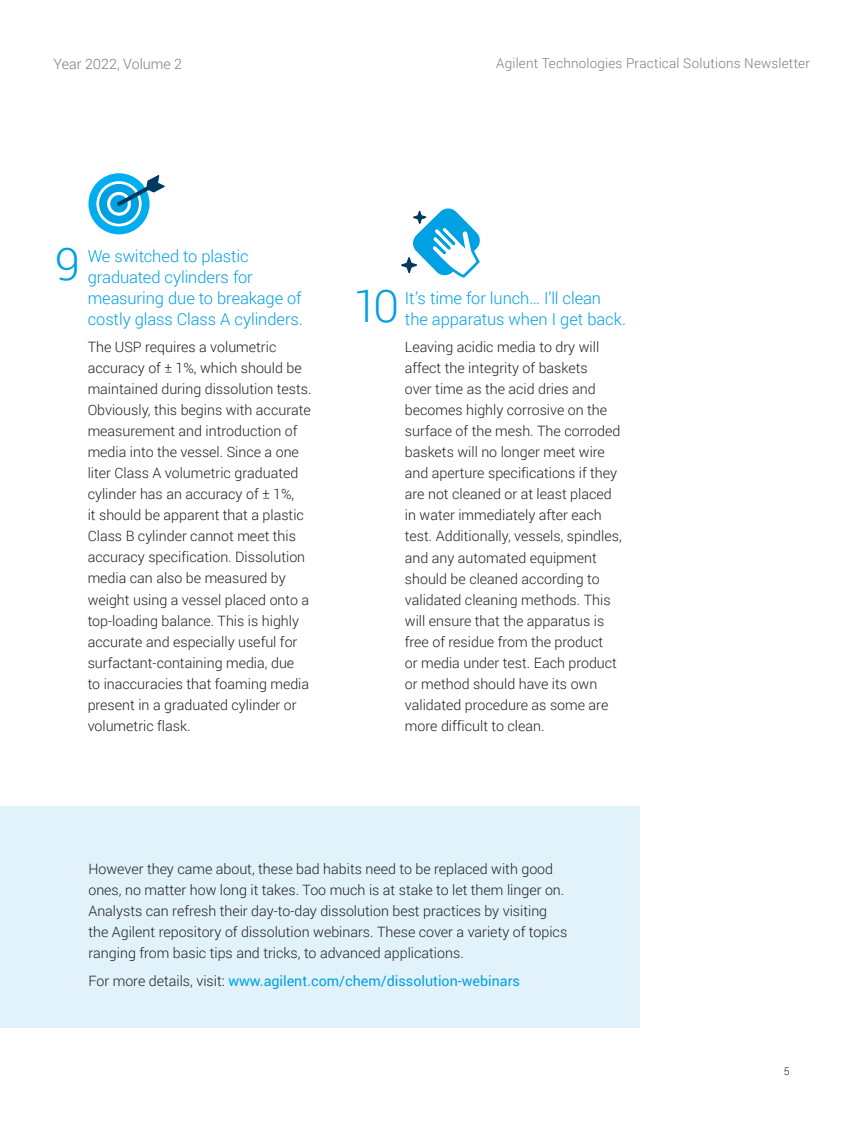
<style>
.page{position:relative;width:864px;height:1134px;background:#fff}
.page>*{position:absolute;margin:0;border:0;box-sizing:border-box;transform-origin:0 0}
.t1{font:300 45px "Roboto";color:#00a1e3}
.t2{font:300 16.5px/21px "Roboto";letter-spacing:-.005em;color:#00a1e3}
.t3{font:300 14.25px/21px "Roboto";color:#231f20}
.t4{font:14.25px "Roboto";color:#00a1e3}
.t5{font:300 14.25px "Roboto";color:#787d83}
.t6{font:300 13.5px "Roboto";letter-spacing:.015em;color:#787d83}
.t7{font:300 10.5px "Roboto";color:#231f20}
.s1{font-weight:300;color:#231f20}
</style>
<div class="page">
<div style="left:0;top:807px;width:639px;height:221px;background:#e1f2fb"></div>
<svg style="left:88px;top:173px;width:62px;height:61px"></svg>
<svg style="left:98px;top:183px;width:42px;height:42px"></svg>
<div style="left:96px;top:181px;width:46px;height:45px;border:3px solid #fff;border-radius:50%"></div>
<svg style="left:109px;top:193px;width:20px;height:21px"></svg>
<div style="left:107px;top:192px;width:24px;height:24px;border:3px solid #fff;border-radius:50%"></div>
<svg style="left:114px;top:174px;width:51px;height:35px"></svg>
<svg style="left:401px;top:208px;width:79px;height:70px"></svg>
<p class="t5" style="left:54px;top:54px;width:130px">Year 2022, Volume 2</p>
<p class="t6" style="left:496px;top:54px;width:315px">Agilent Technologies Practical Solutions Newsletter</p>
<h1 class="t1" style="left:55px;top:233px;width:26px">9</h1>
<p class="t2" style="left:88px;top:246px;width:217px">We switched to plastic graduated cylinders for measuring due to breakage of costly glass Class A cylinders.</p>
<p class="t3" style="left:88px;top:336px;width:225px">The USP requires a volumetric accuracy of ± 1%, which should be maintained during dissolution tests.<br>Obviously, this begins with accurate measurement and introduction of media into the vessel. Since a one liter Class A volumetric graduated cylinder has an accuracy of ± 1%,<br>it should be apparent that a plastic Class B cylinder cannot meet this accuracy specification. Dissolution media can also be measured by weight using a vessel placed onto a top-loading balance. This is highly accurate and especially useful for surfactant-containing media, due<br>to inaccuracies that foaming media present in a graduated cylinder or volumetric flask.</p>
<h1 class="t1" style="left:353px;top:274px;width:48px">10</h1>
<p class="t2" style="left:405px;top:288px;width:223px">It’s time for lunch… I’ll clean the apparatus when I get back.</p>
<p class="t3" style="left:405px;top:336px;width:218px">Leaving acidic media to dry will affect the integrity of baskets<br>over time as the acid dries and becomes highly corrosive on the surface of the mesh. The corroded baskets will no longer meet wire and aperture specifications if they are not cleaned or at least placed in water immediately after each test. Additionally, vessels, spindles, and any automated equipment should be cleaned according to validated cleaning methods. This will ensure that the apparatus is free of residue from the product<br>or media under test. Each product or method should have its own validated procedure as some are more difficult to clean.</p>
<p class="t3" style="left:88px;top:858px;width:480px">However they came about, these bad habits need to be replaced with good ones, no matter how long it takes. Too much is at stake to let them linger on.<br>Analysts can refresh their day-to-day dissolution best practices by visiting the Agilent repository of dissolution webinars. These cover a variety of topics ranging from basic tips and tricks, to advanced applications.</p>
<p class="t4" style="left:88px;top:971px;width:433px"><span class="s1">For more details, visit:</span> www.agilent.com/chem/dissolution-webinars</p>
<p class="t7" style="left:784px;top:1064px;width:7px">5</p>
</div>
